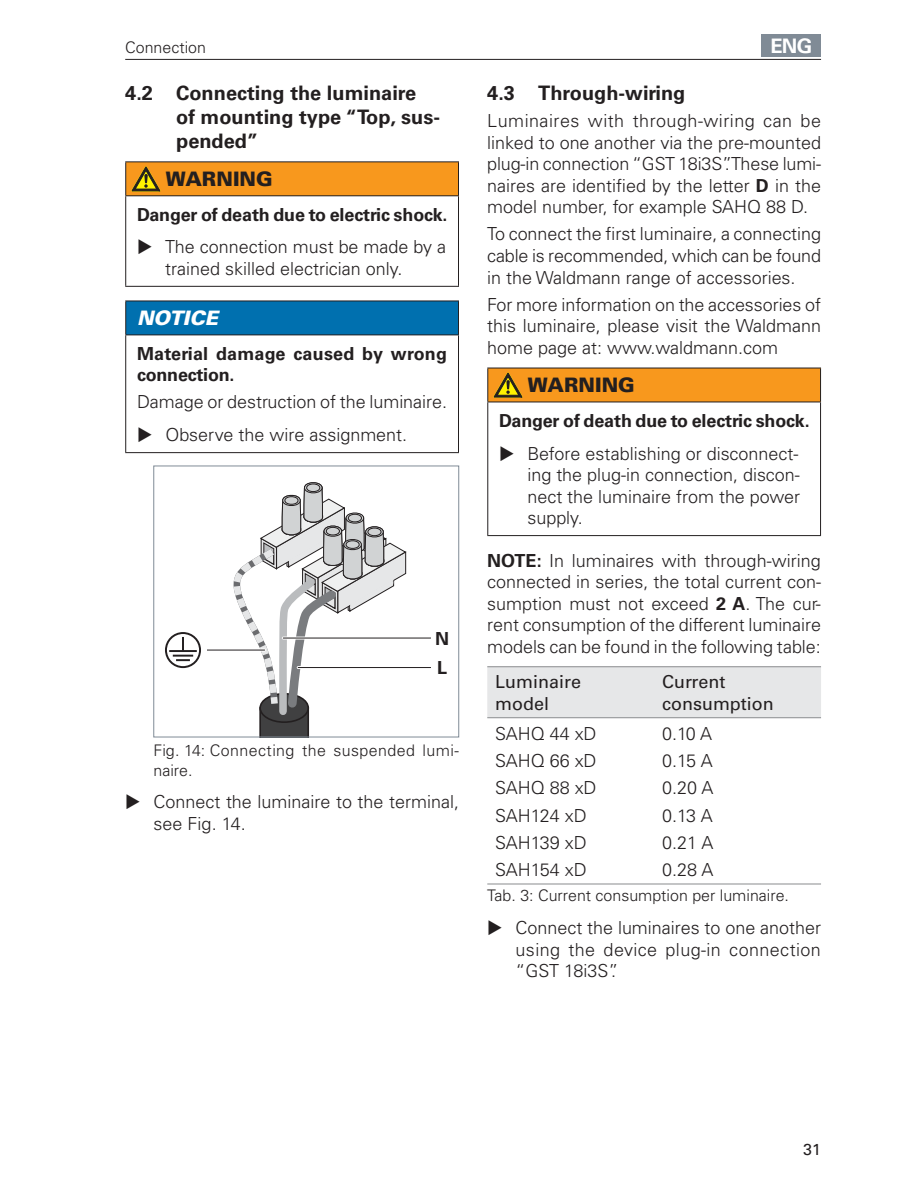
<style>
.page{position:relative;width:918px;height:1188px;background:#fff}
.page>*{position:absolute;margin:0;border:0;box-sizing:border-box;transform-origin:0 0}
.t1{font:700 19.95px/24px "Univers";color:#231f20}
.t2{font:900 19.95px "Univers";color:#231f20}
.t3{font:italic 900 19.95px "Univers";color:#fff}
.t4{font:700 19.95px "Univers";color:#fff}
.t5{font:300 19.65px/29.5px "Univers";color:#231f20}
.t6{font:300 18px/21.6px "Univers";color:#231f20;text-align:justify}
.t7{font:700 18px/21.6px "Univers";letter-spacing:-.005em;color:#231f20}
.t8{font:18px/21.6px "Univers";color:#231f20}
.t9{font:300 15.9px "Univers";color:#231f20}
.t10{font:300 15.9px/19.2px "Univers";letter-spacing:.025em;color:#231f20}
.t11{font:15.9px "Univers";color:#231f20}
.s1{font-weight:700}
</style>
<div class="page">
<hr style="left:125px;top:59px;width:696px;height:1px;background:#231f20">
<div style="left:762px;top:34px;width:59px;height:23px;background:#808b96"></div>
<div style="left:126px;top:162px;width:333px;height:34px;background:#f8981d"></div>
<hr style="left:125px;top:161px;width:334px;height:1px;background:#231f20">
<hr style="left:125px;top:162px;width:1px;height:33px;background:#231f20">
<hr style="left:458px;top:162px;width:1px;height:33px;background:#231f20">
<hr style="left:125px;top:195px;width:334px;height:1px;background:#231f20">
<hr style="left:125px;top:196px;width:1px;height:90px;background:#231f20">
<hr style="left:458px;top:196px;width:1px;height:90px;background:#231f20">
<hr style="left:125px;top:286px;width:334px;height:1px;background:#231f20">
<svg style="left:131px;top:166px;width:29px;height:26px"></svg>
<div style="left:126px;top:301px;width:333px;height:34px;background:#0070af"></div>
<hr style="left:125px;top:300px;width:334px;height:1px;background:#231f20">
<hr style="left:125px;top:301px;width:1px;height:33px;background:#231f20">
<hr style="left:458px;top:301px;width:1px;height:33px;background:#231f20">
<hr style="left:125px;top:334px;width:334px;height:1px;background:#231f20">
<hr style="left:125px;top:335px;width:1px;height:117px;background:#231f20">
<hr style="left:458px;top:335px;width:1px;height:117px;background:#231f20">
<hr style="left:125px;top:452px;width:334px;height:1px;background:#231f20">
<hr style="left:298px;top:667px;width:133px;height:1px;background:#231f20">
<hr style="left:201px;top:650px;width:64px;height:1px;background:#231f20">
<hr style="left:283px;top:638px;width:148px;height:1px;background:#231f20">
<svg style="left:230px;top:482px;width:176px;height:253px"></svg>
<div style="left:184px;top:639px;width:22px;height:22px;background:#fff"></div>
<svg style="left:182px;top:637px;width:2px;height:13px"></svg>
<svg style="left:176px;top:659px;width:14px;height:2px"></svg>
<hr style="left:173px;top:655px;width:20px;height:2px;background:#231f20">
<hr style="left:169px;top:650px;width:28px;height:2px;background:#231f20">
<div style="left:165px;top:632px;width:36px;height:36px;border:2px solid #231f20;border-radius:50%"></div>
<div style="left:488px;top:368px;width:333px;height:34px;background:#f8981d"></div>
<hr style="left:487px;top:368px;width:334px;height:1px;background:#231f20">
<hr style="left:487px;top:369px;width:1px;height:32px;background:#231f20">
<hr style="left:820px;top:369px;width:1px;height:32px;background:#231f20">
<hr style="left:487px;top:401px;width:334px;height:1px;background:#231f20">
<hr style="left:487px;top:402px;width:1px;height:133px;background:#231f20">
<hr style="left:820px;top:402px;width:1px;height:133px;background:#231f20">
<hr style="left:487px;top:535px;width:334px;height:1px;background:#231f20">
<svg style="left:494px;top:372px;width:29px;height:26px"></svg>
<div style="left:487px;top:667px;width:334px;height:50px;background:#e6e7e8"></div>
<hr style="left:487px;top:884px;width:334px;height:1px;background:#8a8c8e">
<hr style="left:487px;top:666px;width:334px;height:1px;background:#8a8c8e">
<hr style="left:487px;top:717px;width:334px;height:1px;background:#8a8c8e">
<p class="t9" style="left:125px;top:41px;width:82px">Connection</p>
<p class="t4" style="left:770px;top:38px;width:44px">ENG</p>
<p class="t1" style="left:176px;top:83px;width:265px;text-indent:-51px">4.2 Connecting the luminaire of mounting type “Top, sus&shy;pended”</p>
<p class="t2" style="left:166px;top:172px;width:109px">WARNING</p>
<p class="t7" style="left:137px;top:205px;width:312px">Danger of death due to electric shock.</p>
<p class="t6" style="left:165px;top:238px;width:282px">The connection must be made by a trained skilled electrician only.</p>
<p class="t3" style="left:137px;top:310px;width:83px">NOTICE</p>
<p class="t7" style="left:137px;top:344px;width:312px">Material damage caused by wrong connection.</p>
<p class="t6" style="left:165px;top:387px;width:283px;line-height:32.8px;text-indent:-28px">Damage or destruction of the luminaire.<br>Observe the wire assignment.</p>
<p class="t1" style="left:487px;top:83px;width:200px">4.3 Through-wiring</p>
<p class="t6" style="left:487px;top:111px;width:335px">Luminaires with through-wiring can be linked to one another via the pre-mounted plug-in connection “GST 18i3S”. These lumi&shy;naires are identified by the letter <span class="s1">D</span> in the model number, for example SAHQ 88 D.</p>
<p class="t6" style="left:487px;top:225px;width:335px">To connect the first luminaire, a connecting cable is recommended, which can be found in the Waldmann range of accessories.</p>
<p class="t6" style="left:487px;top:295px;width:335px">For more information on the accessories of this luminaire, please visit the Waldmann home page at: www.waldmann.com</p>
<p class="t2" style="left:528px;top:378px;width:109px">WARNING</p>
<p class="t7" style="left:499px;top:411px;width:312px">Danger of death due to electric shock.</p>
<p class="t6" style="left:527px;top:444px;width:274px">Before establishing or disconnect&shy;ing the plug-in connection, discon&shy;nect the luminaire from the power supply.</p>
<p class="t6" style="left:487px;top:551px;width:335px"><span class="s1">NOTE:</span> In luminaires with through-wiring connected in series, the total current con&shy;sumption must not exceed <span class="s1">2 A</span>. The cur&shy;rent consumption of the different luminaire models can be found in the following table:</p>
<p class="t8" style="left:495px;top:673px;width:87px">Luminaire model</p>
<p class="t8" style="left:662px;top:673px;width:113px">Current consumption</p>
<p class="t6" style="left:495px;top:722px;width:103px;line-height:27.2px;text-align:left">SAHQ 44 xD<br>SAHQ 66 xD<br>SAHQ 88 xD<br>SAH124 xD<br>SAH139 xD<br>SAH154 xD</p>
<p class="t6" style="left:662px;top:722px;width:53px;line-height:27.2px">0.10 A 0.15 A 0.20 A 0.13 A 0.21 A 0.28 A</p>
<p class="t9" style="left:487px;top:890px;width:303px">Tab. 3: Current consumption per luminaire.</p>
<p class="t6" style="left:516px;top:918px;width:307px">Connect the luminaires to one another using the device plug-in connection “GST 18i3S”.</p>
<p class="t5" style="left:437px;top:623px;width:16px">N<br>L</p>
<p class="t7" style="left:435px;top:629px;width:15px">N</p>
<p class="t10" style="left:153px;top:743px;width:307px">Fig. 14: Connecting the suspended lumi&shy;naire.</p>
<p class="t6" style="left:154px;top:793px;width:307px">Connect the luminaire to the terminal, see Fig. 14.</p>
<p class="t11" style="left:803px;top:1143px;width:19px">31</p>
</div>
